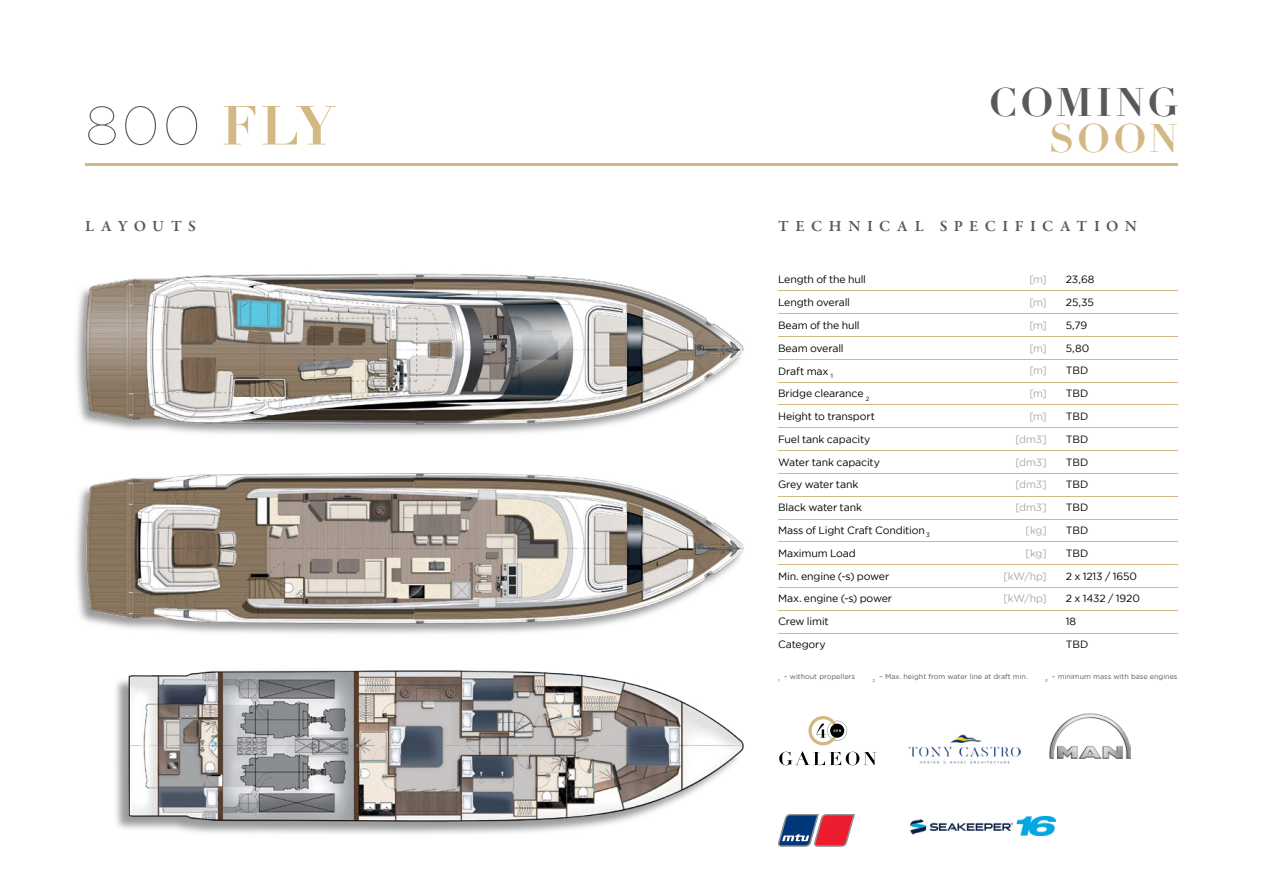
<style>
.page{position:relative;width:1263px;height:893px;background:#fff}
.page>*{position:absolute;margin:0;border:0;box-sizing:border-box;transform-origin:0 0}
.t1{font:100 54px "Gotham";color:#58595b}
.t2{font:700 39px "Didot";letter-spacing:.09em;color:#58595b}
.t3{font:700 39px "Didot";color:#d3b883}
.t4{font:600 15.75px "Garamond Premr Pro";letter-spacing:.405em;color:#58595b}
.t5{font:10.5px/22.8px "Gotham";letter-spacing:-.01em;color:#000}
.t6{font:10.5px/22.8px "Gotham";letter-spacing:-.015em;color:#a7a9ac;text-align:right}
.t7{font:7.2px "Gotham";color:#58595b}
.s1{font-family:"Didot";font-weight:700;color:#d3b883}
</style>
<div class="page">
<hr style="left:85px;top:163px;width:1093px;height:2px;background:#d3b883">
<img style="left:76px;top:273px;width:728px;height:561px">
<hr style="left:778px;top:290px;width:400px;height:1px;background:#d3b883">
<hr style="left:778px;top:359px;width:400px;height:1px;background:#d3b883">
<hr style="left:778px;top:427px;width:400px;height:1px;background:#d3b883">
<hr style="left:778px;top:496px;width:400px;height:1px;background:#d3b883">
<hr style="left:778px;top:313px;width:400px;height:1px;background:#d3b883">
<hr style="left:778px;top:382px;width:400px;height:1px;background:#d3b883">
<hr style="left:778px;top:450px;width:400px;height:1px;background:#d3b883">
<hr style="left:778px;top:519px;width:400px;height:1px;background:#d3b883">
<hr style="left:778px;top:336px;width:400px;height:1px;background:#d3b883">
<hr style="left:778px;top:405px;width:400px;height:1px;background:#d3b883">
<hr style="left:778px;top:473px;width:400px;height:1px;background:#d3b883">
<hr style="left:778px;top:542px;width:400px;height:1px;background:#d3b883">
<hr style="left:778px;top:564px;width:400px;height:1px;background:#d3b883">
<hr style="left:778px;top:633px;width:400px;height:1px;background:#d3b883">
<hr style="left:778px;top:610px;width:400px;height:1px;background:#d3b883">
<hr style="left:778px;top:587px;width:400px;height:1px;background:#d3b883">
<img style="left:1049px;top:713px;width:81px;height:46px">
<svg style="left:778px;top:814px;width:77px;height:33px"></svg>
<img style="left:908px;top:735px;width:113px;height:28px">
<svg style="left:779px;top:751px;width:97px;height:14px"></svg>
<svg style="left:808px;top:716px;width:39px;height:29px"></svg>
<img style="left:910px;top:817px;width:145px;height:19px">
<h1 class="t1" style="left:85px;top:92px;width:251px">800 <span class="s1">FLY</span></h1>
<h2 class="t2" style="left:989px;top:78px;width:190px">COMING</h2>
<h2 class="t3" style="left:1049px;top:114px;width:130px">SOON</h2>
<h3 class="t4" style="left:85px;top:216px;width:112px">LAYOUTS</h3>
<h3 class="t4" style="left:778px;top:216px;width:360px">TECHNICAL SPECIFICATION</h3>
<p class="t5" style="left:778px;top:268px;width:153px">Length of the hull<br>Length overall<br>Beam of the hull<br>Beam overall<br>Draft max <sub>1<br></sub>Bridge clearance <sub>2<br></sub>Height to transport<br>Fuel tank capacity<br>Water tank capacity<br>Grey water tank<br>Black water tank<br>Mass of Light Craft Condition <sub>3<br></sub>Maximum Load<br>Min. engine (-s) power<br>Max. engine (-s) power<br>Crew limit<br>Category</p>
<p class="t7" style="left:778px;top:672px;width:79px"><sub>1</sub> – without propellers</p>
<p class="t7" style="left:872px;top:672px;width:157px"><sub>2</sub> – Max. height from water line at draft min.</p>
<p class="t7" style="left:1045px;top:672px;width:134px"><sub>3</sub> – minimum mass with base engines</p>
<p class="t5" style="left:1066px;top:268px;width:76px">23,68<br>25,35<br>5,79<br>5,80<br>TBD<br>TBD<br>TBD<br>TBD<br>TBD<br>TBD<br>TBD<br>TBD<br>TBD<br>2 x 1213 / 1650<br>2 x 1432 / 1920<br>18<br>TBD</p>
<p class="t6" style="left:1003px;top:268px;width:45px">[m]<br>[m]<br>[m]<br>[m]<br>[m]<br>[m]<br>[m] [dm3] [dm3] [dm3] [dm3] [kg] [kg] [kW/hp] [kW/hp]</p>
</div>
